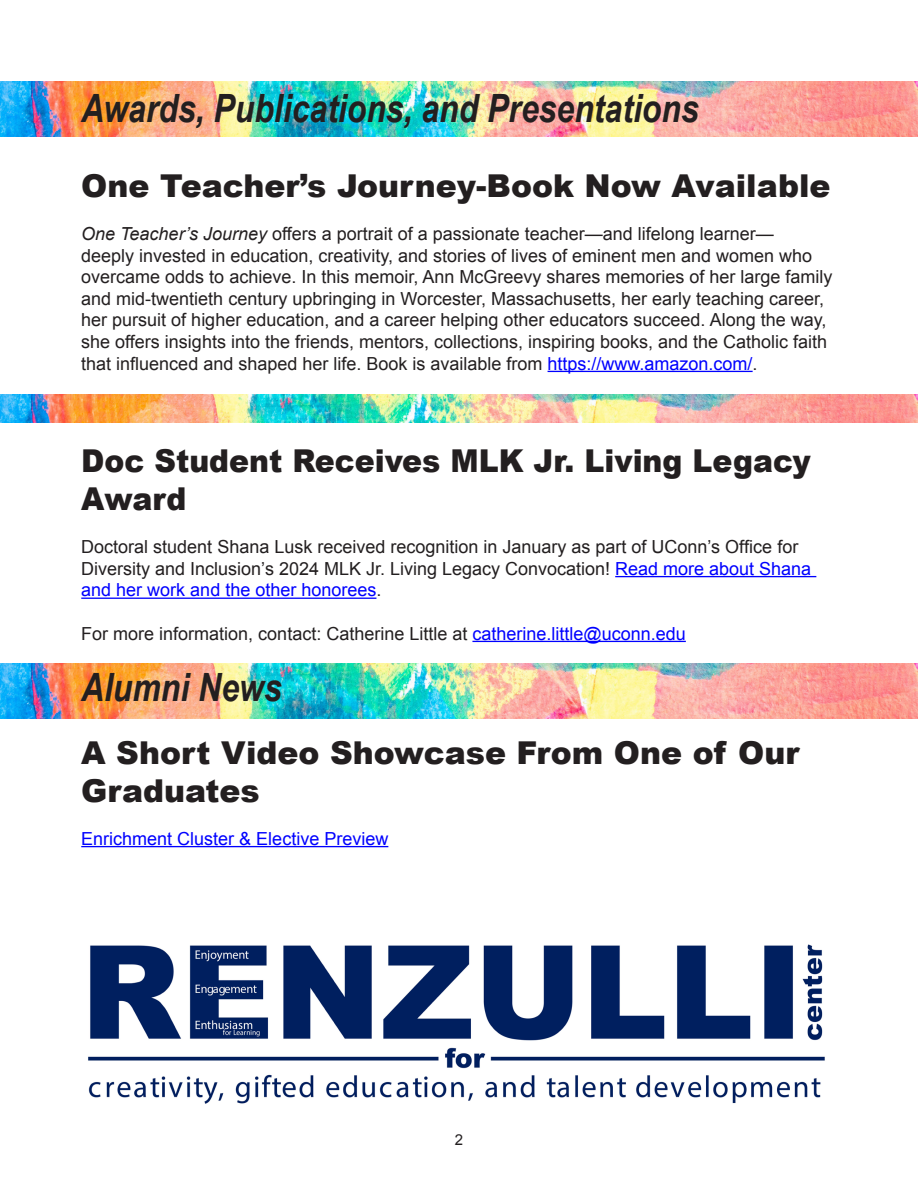
<style>
.page{position:relative;width:918px;height:1188px;background:#fff}
.page>*{position:absolute;margin:0;border:0;box-sizing:border-box;transform-origin:0 0}
.t1{font:italic 700 39px "Arial Narrow";color:#231f20}
.t2{font:900 31.5px/37.8px "Arial";color:#231f20}
.t3{font:900 31.5px/37.8px "Arial";color:#231f20;scale:.95 1}
.t4{font:18px/21.6px "Arial";color:#231f20}
.t5{font:18px "Arial";color:#00f}
.t6{font:15px "Arial";color:#231f20}
.s1{font-style:italic}
.s2{color:#00f}
</style>
<div class="page">
<img style="left:1px;top:81px;width:917px;height:55px">
<hr style="left:548px;top:371px;width:205px;height:1px;background:#00f">
<img style="left:1px;top:394px;width:917px;height:28px">
<hr style="left:615px;top:576px;width:201px;height:1px;background:#00f">
<hr style="left:81px;top:598px;width:295px;height:1px;background:#00f">
<hr style="left:472px;top:641px;width:214px;height:1px;background:#00f">
<img style="left:1px;top:663px;width:917px;height:55px">
<hr style="left:81px;top:846px;width:307px;height:1px;background:#00f">
<img style="left:88px;top:944px;width:737px;height:160px">
<h1 class="t1" style="left:81px;top:79px;width:619px">Awards, Publications, and Presentations</h1>
<h2 class="t2" style="left:81px;top:166px;width:751px">One Teacher’s Journey-Book Now Available</h2>
<p class="t4" style="left:81px;top:223px;width:753px"><span class="s1">One Teacher’s Journey</span> offers a portrait of a passionate teacher—and lifelong learner—<br>deeply invested in education, creativity, and stories of lives of eminent men and women who overcame odds to achieve. In this memoir, Ann McGreevy shares memories of her large family and mid-twentieth century upbringing in Worcester, Massachusetts, her early teaching career, her pursuit of higher education, and a career helping other educators succeed. Along the way, she offers insights into the friends, mentors, collections, inspiring books, and the Catholic faith that influenced and shaped her life. Book is available from <span class="s2">https://www.amazon.com/</span>.</p>
<h2 class="t3" style="left:81px;top:441px;width:769px">Doc Student Receives MLK Jr. Living Legacy<br>Award</h2>
<p class="t4" style="left:81px;top:536px;width:732px">Doctoral student Shana Lusk received recognition in January as part of UConn’s Office for<br>Diversity and Inclusion’s 2024 MLK Jr. Living Legacy Convocation! <span class="s2">Read more about Shana and her work and the other honorees</span>.</p>
<p class="t4" style="left:81px;top:623px;width:606px">For more information, contact: Catherine Little at <span class="s2">catherine.little@uconn.edu</span></p>
<h1 class="t1" style="left:81px;top:658px;width:202px">Alumni News</h1>
<h2 class="t2" style="left:81px;top:733px;width:720px">A Short Video Showcase From One of Our<br>Graduates</h2>
<p class="t5" style="left:81px;top:827px;width:309px">Enrichment Cluster &amp; Elective Preview</p>
<p class="t6" style="left:455px;top:1130px;width:10px">2</p>
</div>
